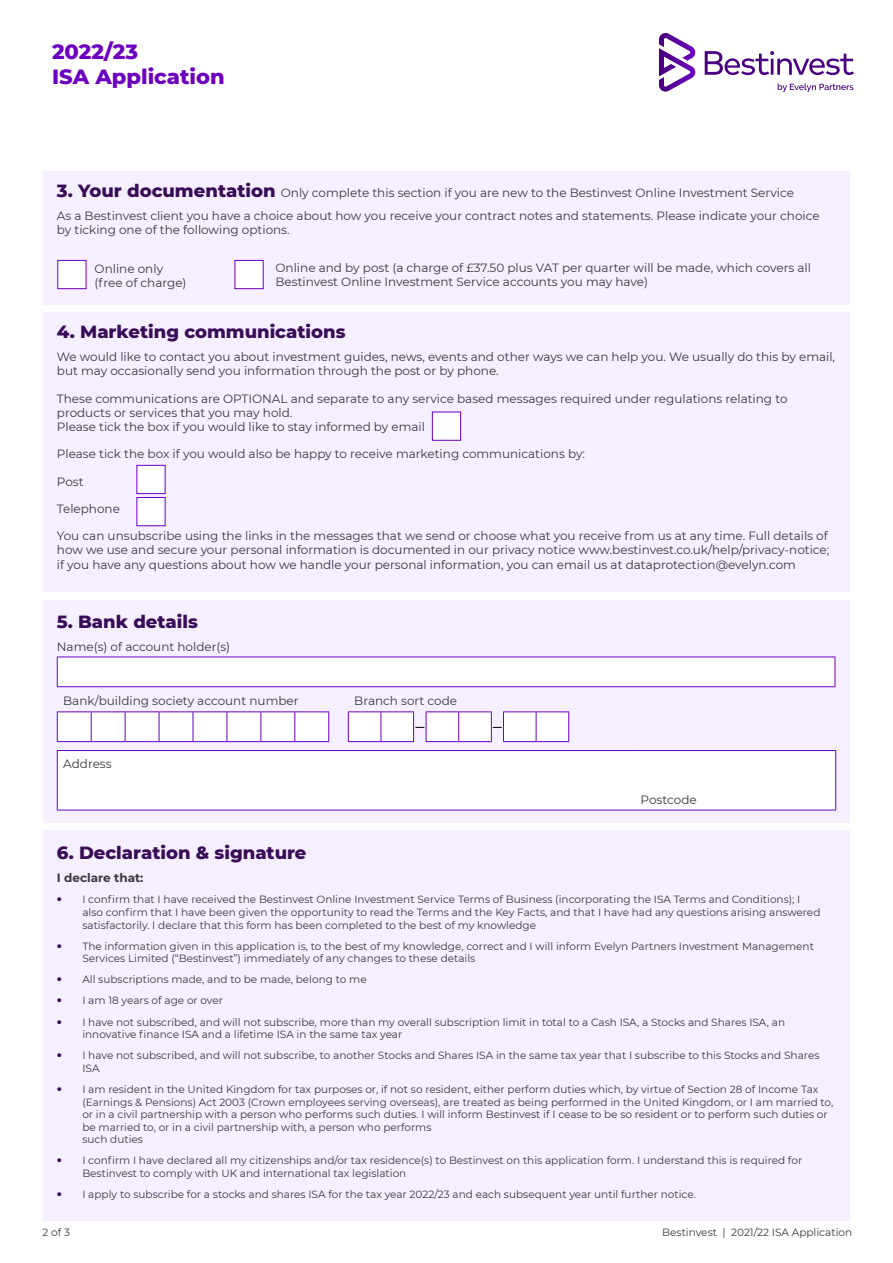
<style>
.page{position:relative;width:893px;height:1263px;background:#fff}
.page>*{position:absolute;margin:0;border:0;box-sizing:border-box;transform-origin:0 0}
.t1{font:800 21px/25.2px "Montserrat";color:#6c00bf}
.t2{font:800 18px "Montserrat";color:#380c57}
.t3{font:12px/14.4px "Montserrat";color:#393840}
.t4{font:700 12px "Montserrat";color:#393840}
.t5{font:10.5px/12.6px "Montserrat";color:#393840}
.s1{font-weight:800;font-size:18px;color:#380c57}
.s2{font-weight:800;font-size:13.5px;color:#380c57}
</style>
<div class="page">
<svg style="left:705px;top:51px;width:149px;height:24px"></svg>
<svg style="left:659px;top:33px;width:37px;height:59px"></svg>
<svg style="left:778px;top:84px;width:75px;height:8px"></svg>
<div style="left:43px;top:171px;width:807px;height:133px;background:#f5efff"></div>
<div style="left:43px;top:313px;width:807px;height:279px;background:#f5efff"></div>
<div style="left:43px;top:600px;width:807px;height:222px;background:#f5efff"></div>
<div style="left:43px;top:830px;width:807px;height:390px;background:#f5efff"></div>
<div style="left:57px;top:657px;width:778px;height:30px;background:#fff"></div>
<svg style="left:57px;top:658px;width:1px;height:28px"></svg>
<hr style="left:57px;top:657px;width:778px;height:1px;background:#6c00bf">
<svg style="left:835px;top:657px;width:1px;height:29px"></svg>
<hr style="left:57px;top:686px;width:778px;height:1px;background:#6c00bf">
<hr style="left:57px;top:711px;width:34px;height:1px;background:#6c00bf">
<hr style="left:91px;top:711px;width:34px;height:1px;background:#6c00bf">
<hr style="left:125px;top:711px;width:34px;height:1px;background:#6c00bf">
<hr style="left:159px;top:711px;width:34px;height:1px;background:#6c00bf">
<hr style="left:193px;top:711px;width:34px;height:1px;background:#6c00bf">
<hr style="left:227px;top:711px;width:34px;height:1px;background:#6c00bf">
<hr style="left:261px;top:711px;width:34px;height:1px;background:#6c00bf">
<hr style="left:295px;top:711px;width:34px;height:1px;background:#6c00bf">
<hr style="left:348px;top:711px;width:33px;height:1px;background:#6c00bf">
<hr style="left:381px;top:711px;width:33px;height:1px;background:#6c00bf">
<hr style="left:426px;top:711px;width:33px;height:1px;background:#6c00bf">
<hr style="left:459px;top:711px;width:33px;height:1px;background:#6c00bf">
<hr style="left:503px;top:711px;width:33px;height:1px;background:#6c00bf">
<hr style="left:536px;top:711px;width:33px;height:1px;background:#6c00bf">
<svg style="left:57px;top:712px;width:512px;height:30px"></svg>
<div style="left:57px;top:260px;width:29px;height:29px;background:#fff;border:1px solid #6c00bf"></div>
<div style="left:235px;top:260px;width:29px;height:29px;background:#fff;border:1px solid #6c00bf"></div>
<div style="left:432px;top:412px;width:29px;height:29px;background:#fff;border:1px solid #6c00bf"></div>
<div style="left:136px;top:465px;width:30px;height:29px;background:#fff;border:1px solid #6c00bf"></div>
<div style="left:136px;top:497px;width:30px;height:29px;background:#fff"></div>
<div style="left:58px;top:751px;width:777px;height:59px;background:#fff"></div>
<svg style="left:57px;top:751px;width:1px;height:29px"></svg>
<hr style="left:57px;top:750px;width:578px;height:1px;background:#6c00bf">
<hr style="left:635px;top:750px;width:201px;height:1px;background:#6c00bf">
<svg style="left:835px;top:751px;width:1px;height:29px"></svg>
<hr style="left:57px;top:780px;width:1px;height:30px;background:#6c00bf">
<hr style="left:57px;top:810px;width:578px;height:1px;background:#6c00bf">
<hr style="left:835px;top:780px;width:1px;height:30px;background:#6c00bf">
<hr style="left:635px;top:810px;width:201px;height:1px;background:#6c00bf">
<h1 class="t1" style="left:52px;top:37px;width:174px">2022/23<br>ISA Application</h1>
<p class="t3" style="left:57px;top:181px;width:764px;line-height:23px"><span class="s1">3. Your documentation</span> Only complete this section if you are new to the Bestinvest Online Investment Service<br>As a Bestinvest client you have a choice about how you receive your contract notes and statements. Please indicate your choice</p>
<p class="t3" style="left:57px;top:222px;width:234px">by ticking one of the following options.</p>
<p class="t3" style="left:95px;top:261px;width:93px">Online only (free of charge)</p>
<p class="t3" style="left:276px;top:260px;width:537px">Online and by post (a charge of £37.50 plus VAT per quarter will be made, which covers all<br>Bestinvest Online Investment Service accounts you may have)</p>
<h2 class="t2" style="left:57px;top:318px;width:290px">4. Marketing communications</h2>
<p class="t3" style="left:57px;top:349px;width:780px">We would like to contact you about investment guides, news, events and other ways we can help you. We usually do this by email, but may occasionally send you information through the post or by phone.</p>
<p class="t3" style="left:57px;top:391px;width:732px">These communications are OPTIONAL and separate to any service based messages required under regulations relating to products or services that you may hold.<br>Please tick the box if you would like to stay informed by email</p>
<p class="t3" style="left:57px;top:447px;width:530px">Please tick the box if you would also be happy to receive marketing communications by:</p>
<p class="t3" style="left:57px;top:474px;width:28px">Post</p>
<p class="t3" style="left:57px;top:501px;width:65px">Telephone</p>
<p class="t3" style="left:57px;top:528px;width:774px">You can unsubscribe using the links in the messages that we send or choose what you receive from us at any time. Full details of how we use and secure your personal information is documented in our privacy notice www.bestinvest.co.uk/help/privacy-notice; if you have any questions about how we handle your personal information, you can email us at dataprotection@evelyn.com</p>
<h2 class="t2" style="left:57px;top:608px;width:143px">5. Bank details</h2>
<p class="t3" style="left:57px;top:639px;width:175px">Name(s) of account holder(s)</p>
<p class="t3" style="left:63px;top:693px;width:237px">Bank/building society account number</p>
<p class="t3" style="left:354px;top:693px;width:104px">Branch sort code</p>
<p class="t3" style="left:63px;top:756px;width:50px">Address</p>
<h2 class="t2" style="left:57px;top:839px;width:251px">6. Declaration &amp; signature</h2>
<p class="t4" style="left:57px;top:869px;width:88px">I declare that:</p>
<p class="t3" style="left:641px;top:792px;width:58px">Postcode</p>
<p class="t5" style="left:82px;top:893px;width:739px;text-indent:-26px"><span class="s2">•</span> I confirm that I have received the Bestinvest Online Investment Service Terms of Business (incorporating the ISA Terms and Conditions); I also confirm that I have been given the opportunity to read the Terms and the Key Facts, and that I have had any questions arising answered satisfactorily. I declare that this form has been completed to the best of my knowledge</p>
<p class="t5" style="left:82px;top:939px;width:733px;text-indent:-26px"><span class="s2">•</span> The information given in this application is, to the best of my knowledge, correct and I will inform Evelyn Partners Investment Management<br>Services Limited (“Bestinvest”) immediately of any changes to these details</p>
<p class="t5" style="left:57px;top:973px;width:311px"><span class="s2">•</span> All subscriptions made, and to be made, belong to me</p>
<p class="t5" style="left:57px;top:994px;width:168px"><span class="s2">•</span> I am 18 years of age or over</p>
<p class="t5" style="left:82px;top:1015px;width:704px;text-indent:-26px"><span class="s2">•</span> I have not subscribed, and will not subscribe, more than my overall subscription limit in total to a Cash ISA, a Stocks and Shares ISA, an innovative finance ISA and a lifetime ISA in the same tax year</p>
<p class="t5" style="left:82px;top:1049px;width:739px;text-indent:-26px"><span class="s2">•</span> I have not subscribed, and will not subscribe, to another Stocks and Shares ISA in the same tax year that I subscribe to this Stocks and Shares<br>ISA</p>
<p class="t5" style="left:82px;top:1082px;width:752px;text-indent:-26px"><span class="s2">•</span> I am resident in the United Kingdom for tax purposes or, if not so resident, either perform duties which, by virtue of Section 28 of Income Tax (Earnings &amp; Pensions) Act 2003 (Crown employees serving overseas), are treated as being performed in the United Kingdom, or I am married to, or in a civil partnership with a person who performs such duties. I will inform Bestinvest if I cease to be so resident or to perform such duties or be married to, or in a civil partnership with, a person who performs<br>such duties</p>
<p class="t5" style="left:82px;top:1154px;width:721px;text-indent:-26px"><span class="s2">•</span> I confirm I have declared all my citizenships and/or tax residence(s) to Bestinvest on this application form. I understand this is required for<br>Bestinvest to comply with UK and international tax legislation</p>
<p class="t5" style="left:57px;top:1188px;width:641px"><span class="s2">•</span> I apply to subscribe for a stocks and shares ISA for the tax year 2022/23 and each subsequent year until further notice.</p>
<p class="t5" style="left:43px;top:1225px;width:29px">2 of 3</p>
<p class="t5" style="left:662px;top:1225px;width:191px">Bestinvest | 2021/22 ISA Application</p>
</div>
